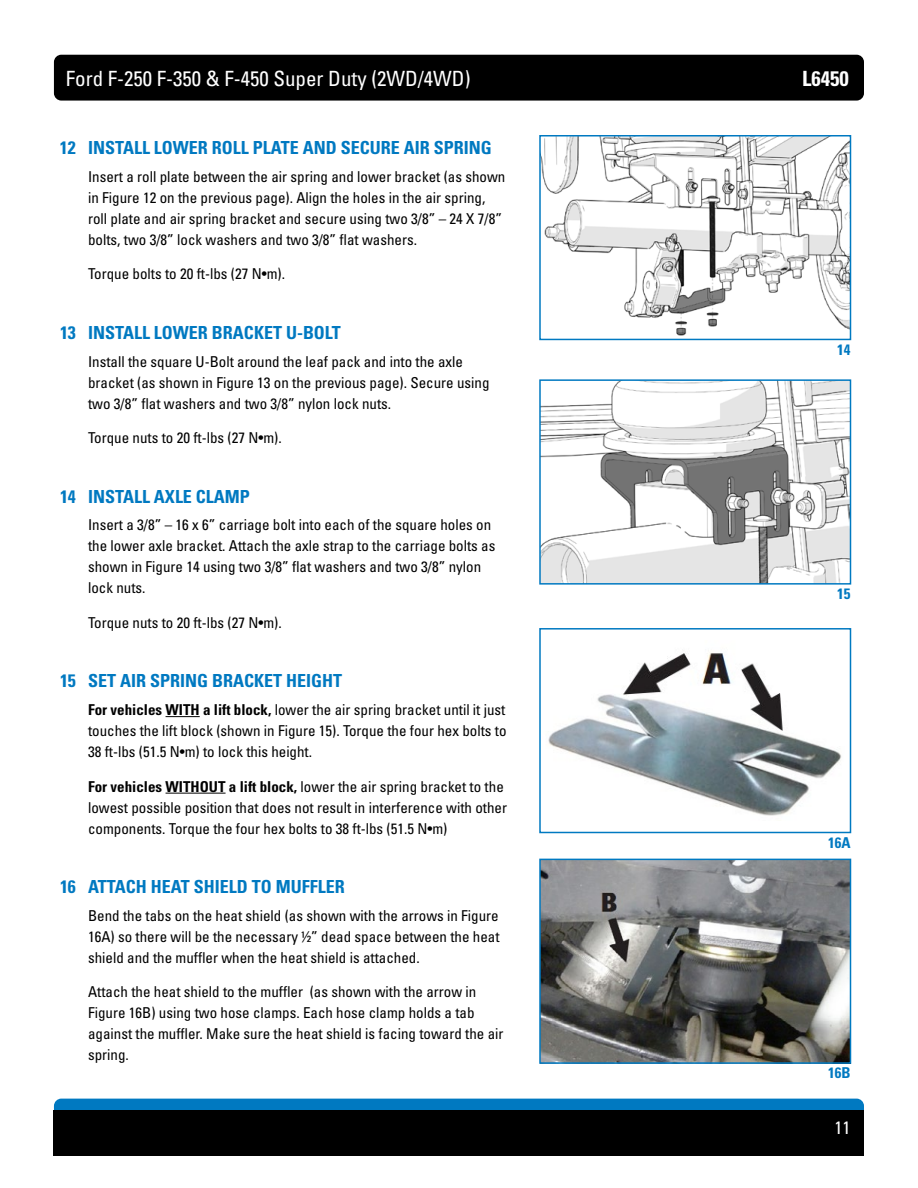
<style>
.page{position:relative;width:918px;height:1188px;background:#fff}
.page>*{position:absolute;margin:0;border:0;box-sizing:border-box;transform-origin:0 0}
.t1{font:condensed 21px "Univers LT Std";color:#fff}
.t2{font:700 condensed 21px "Univers LT Std";color:#fff}
.t3{font:700 condensed 18px "Univers LT Std";color:#0079c1}
.t4{font:condensed 18px "Univers LT Std";color:#fff}
.t5{font:condensed 15px/21px "Univers LT Std";color:#000}
.t6{font:700 condensed 15px "Univers LT Std";color:#0079c1}
.s1{font-weight:700}
</style>
<div class="page">
<div style="left:54px;top:55px;width:810px;height:46px;background:#000;border-radius:7px"></div>
<div style="left:54px;top:1099px;width:810px;height:45px;background:#0079c1;border-radius:7px"></div>
<div style="left:54px;top:1110px;width:810px;height:46px;background:#000"></div>
<hr style="left:166px;top:716px;width:34px;height:1px;background:#000">
<hr style="left:166px;top:793px;width:60px;height:1px;background:#000">
<img style="left:542px;top:138px;width:306px;height:198px">
<div style="left:539px;top:135px;width:312px;height:205px;border:2px solid #0079c1"></div>
<img style="left:548px;top:653px;width:293px;height:163px">
<div style="left:539px;top:628px;width:312px;height:205px;border:2px solid #0079c1"></div>
<img style="left:542px;top:382px;width:306px;height:200px">
<div style="left:539px;top:379px;width:312px;height:206px;border:2px solid #0079c1"></div>
<img style="left:542px;top:862px;width:306px;height:199px">
<div style="left:539px;top:859px;width:312px;height:205px;border:2px solid #0079c1"></div>
<h1 class="t1" style="left:66px;top:65px;width:406px">Ford F-250 F-350 &amp; F-450 Super Duty (2WD/4WD)</h1>
<h1 class="t2" style="left:802px;top:65px;width:48px">L6450</h1>
<p class="t3" style="left:60px;top:137px;width:433px">12 INSTALL LOWER ROLL PLATE AND SECURE AIR SPRING</p>
<p class="t5" style="left:88px;top:166px;width:419px">Insert a roll plate between the air spring and lower bracket (as shown in Figure 12 on the previous page). Align the holes in the air spring, roll plate and air spring bracket and secure using two 3/8” – 24 X 7/8” bolts, two 3/8” lock washers and two 3/8” flat washers.</p>
<p class="t5" style="left:88px;top:263px;width:198px">Torque bolts to 20 ft-lbs (27 N•m).</p>
<p class="t3" style="left:60px;top:321px;width:282px">13 INSTALL LOWER BRACKET U-BOLT</p>
<p class="t5" style="left:88px;top:351px;width:403px">Install the square U-Bolt around the leaf pack and into the axle bracket (as shown in Figure 13 on the previous page). Secure using two 3/8” flat washers and two 3/8” nylon lock nuts.</p>
<p class="t5" style="left:88px;top:427px;width:195px">Torque nuts to 20 ft-lbs (27 N•m).</p>
<p class="t3" style="left:60px;top:485px;width:191px">14 INSTALL AXLE CLAMP</p>
<p class="t5" style="left:88px;top:514px;width:409px">Insert a 3/8” – 16 x 6” carriage bolt into each of the square holes on the lower axle bracket. Attach the axle strap to the carriage bolts as shown in Figure 14 using two 3/8” flat washers and two 3/8” nylon lock nuts.</p>
<p class="t5" style="left:88px;top:612px;width:195px">Torque nuts to 20 ft-lbs (27 N•m).</p>
<p class="t3" style="left:60px;top:670px;width:284px">15 SET AIR SPRING BRACKET HEIGHT</p>
<p class="t5" style="left:88px;top:699px;width:420px;text-align:justify"><span class="s1">For vehicles WITH a lift block,</span> lower the air spring bracket until it just touches the lift block (shown in Figure 15). Torque the four hex bolts to 38 ft-lbs (51.5 N•m) to lock this height.</p>
<p class="t5" style="left:88px;top:776px;width:420px"><span class="s1">For vehicles WITHOUT a lift block,</span> lower the air spring bracket to the lowest possible position that does not result in interference with other components. Torque the four hex bolts to 38 ft-lbs (51.5 N•m)</p>
<p class="t3" style="left:60px;top:876px;width:286px">16 ATTACH HEAT SHIELD TO MUFFLER</p>
<p class="t5" style="left:88px;top:905px;width:413px;text-align:justify">Bend the tabs on the heat shield (as shown with the arrows in Figure 16A) so there will be the necessary ½” dead space between the heat shield and the muffler when the heat shield is attached.</p>
<p class="t5" style="left:88px;top:981px;width:417px">Attach the heat shield to the muffler (as shown with the arrow in Figure 16B) using two hose clamps. Each hose clamp holds a tab against the muffler. Make sure the heat shield is facing toward the air spring.</p>
<p class="t6" style="left:837px;top:340px;width:15px">14</p>
<p class="t6" style="left:837px;top:584px;width:15px">15</p>
<p class="t6" style="left:828px;top:833px;width:24px">16A</p>
<p class="t6" style="left:828px;top:1064px;width:24px">16B</p>
<p class="t4" style="left:835px;top:1116px;width:17px">11</p>
</div>
